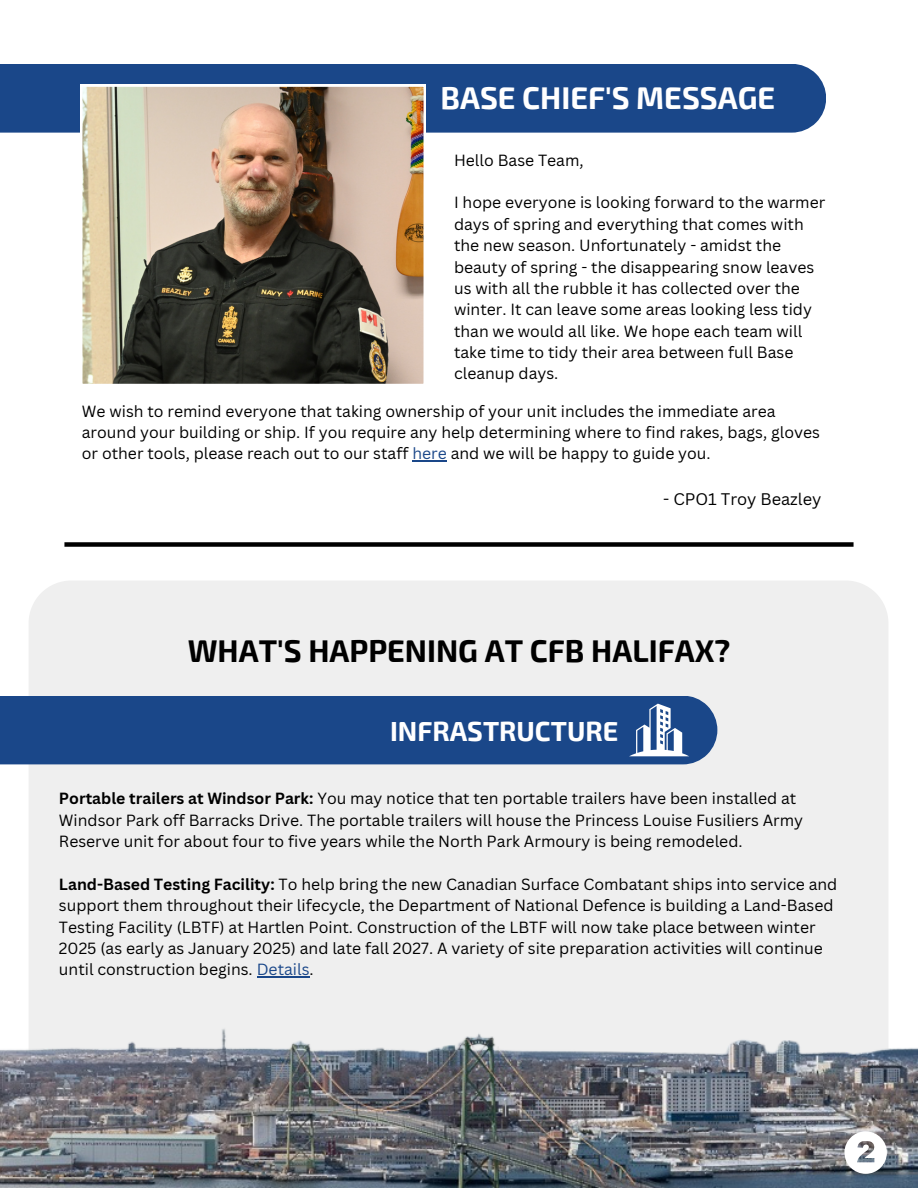
<style>
.page{position:relative;width:918px;height:1188px;background:#fff}
.page>*{position:absolute;margin:0;border:0;box-sizing:border-box;transform-origin:0 0}
.t1{font:700 30.75px "Exo 2";color:#000}
.t2{font:700 30.75px "Exo 2";color:#fff}
.t3{font:700 27px "Exo 2";color:#fff}
.t4{font:16.35px "Canva Sans";color:#000}
.t5{font:15.75px/21.3px "Canva Sans";color:#000}
.s1{color:#1a4789}
.s2{font-weight:700}
</style>
<div class="page">
<div style="left:29px;top:581px;width:859px;height:435px;background:#efefef"></div>
<img style="left:0;top:1016px;width:918px;height:172px">
<div style="left:0;top:64px;width:826px;height:69px;background:#1a4789"></div>
<img style="left:80px;top:85px;width:346px;height:299px">
<svg style="left:844px;top:1131px;width:43px;height:43px"></svg>
<div style="left:64px;top:542px;width:790px;height:5px;background:#000"></div>
<hr style="left:412px;top:460px;width:35px;height:2px;background:#1a4789">
<div style="left:0;top:696px;width:717px;height:68px;background:#1a4789"></div>
<svg style="left:629px;top:704px;width:60px;height:52px"></svg>
<hr style="left:257px;top:977px;width:53px;height:1px;background:#1a4789">
<h1 class="t2" style="left:440px;top:78px;width:336px">BASE CHIEF'S MESSAGE</h1>
<p class="t5" style="left:454px;top:149px;width:131px">Hello Base Team,</p>
<p class="t5" style="left:454px;top:192px;width:373px">I hope everyone is looking forward to the warmer days of spring and everything that comes with the new season. Unfortunately - amidst the beauty of spring - the disappearing snow leaves us with all the rubble it has collected over the winter. It can leave some areas looking less tidy than we would all like. We hope each team will take time to tidy their area between full Base cleanup days.</p>
<p class="t5" style="left:82px;top:400px;width:740px">We wish to remind everyone that taking ownership of your unit includes the immediate area around your building or ship. If you require any help determining where to find rakes, bags, gloves or other tools, please reach out to our staff <span class="s1">here</span> and we will be happy to guide you.</p>
<p class="t4" style="left:663px;top:487px;width:160px">- CPO1 Troy Beazley</p>
<h1 class="t1" style="left:188px;top:631px;width:544px">WHAT'S HAPPENING AT CFB HALIFAX?</h1>
<h2 class="t3" style="left:390px;top:714px;width:230px">INFRASTRUCTURE</h2>
<p class="t5" style="left:59px;top:788px;width:746px"><span class="s2">Portable trailers at Windsor Park:</span> You may notice that ten portable trailers have been installed at<br>Windsor Park off Barracks Drive. The portable trailers will house the Princess Louise Fusiliers Army<br>Reserve unit for about four to five years while the North Park Armoury is being remodeled.</p>
<p class="t5" style="left:59px;top:873px;width:780px"><span class="s2">Land-Based Testing Facility:</span> To help bring the new Canadian Surface Combatant ships into service and support them throughout their lifecycle, the Department of National Defence is building a Land-Based Testing Facility (LBTF) at Hartlen Point. Construction of the LBTF will now take place between winter 2025 (as early as January 2025) and late fall 2027. A variety of site preparation activities will continue until construction begins. <span class="s1">Details</span>.</p>
</div>
